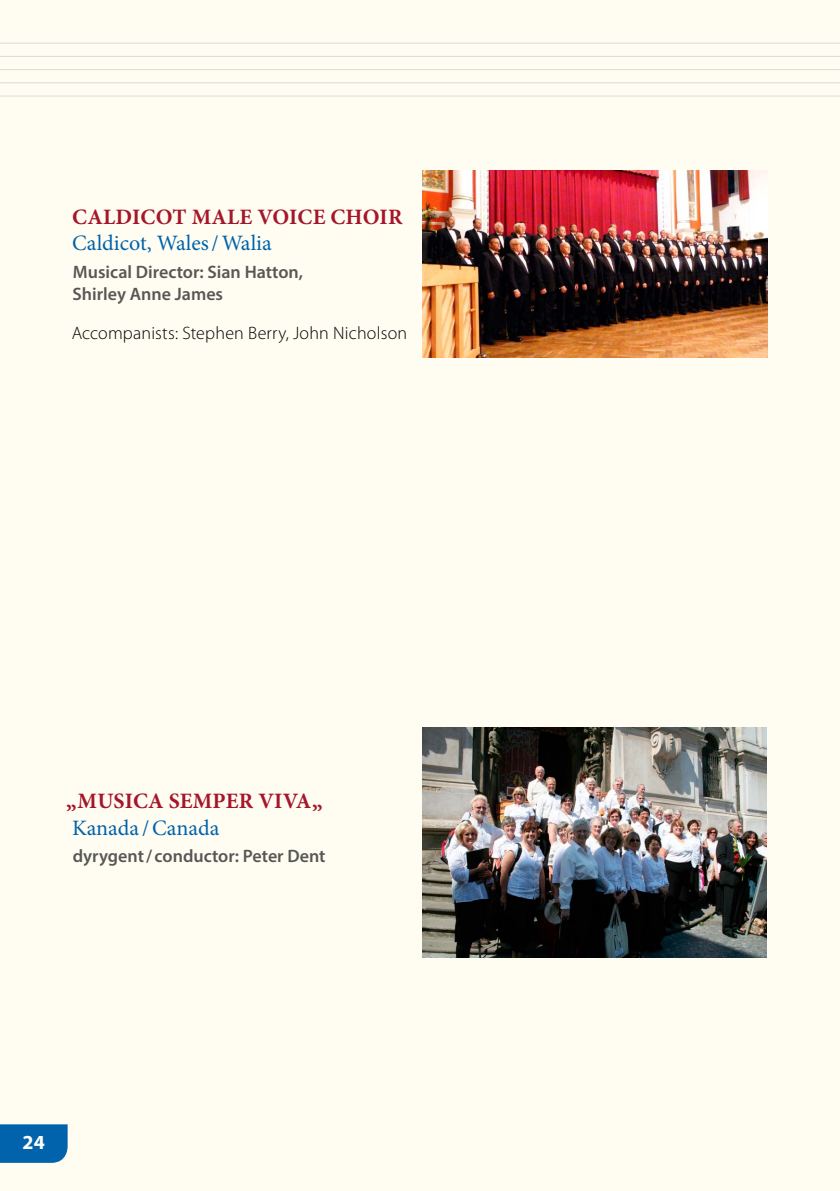
<style>
.page{position:relative;width:840px;height:1191px;background:#fff}
.page>*{position:absolute;margin:0;border:0;box-sizing:border-box;transform-origin:0 0}
.t1{font:700 22px "Minion Pro";letter-spacing:.04em;color:#a5162a}
.t2{font:22px "Minion Pro";color:#0063ac}
.t3{font:700 20px "Myriad Pro";color:#fff}
.t4{font:600 18px/22px "Myriad Pro";color:#575756}
.t5{font:300 18px "Myriad Pro";letter-spacing:.01em;color:#000}
</style>
<div class="page">
<div style="left:0;top:0;width:839px;height:1191px;background:#fffdf1"></div>
<div style="left:0;top:1124px;width:68px;height:38px;background:#0063ac"></div>
<hr style="left:0;top:96px;width:839px;height:1px;background:#dadada">
<hr style="left:0;top:82px;width:839px;height:1px;background:#dadada">
<hr style="left:0;top:69px;width:839px;height:1px;background:#dadada">
<hr style="left:0;top:56px;width:839px;height:1px;background:#dadada">
<hr style="left:0;top:43px;width:839px;height:1px;background:#dadada">
<img style="left:422px;top:728px;width:344px;height:229px">
<img style="left:422px;top:170px;width:345px;height:188px">
<p class="t1" style="left:72px;top:201px;width:85px">CALDICOT</p>
<p class="t1" style="left:191px;top:201px;width:211px">MALE VOICE CHOIR</p>
<p class="t2" style="left:72px;top:228px;width:201px">Caldicot, Wales/ Walia</p>
<p class="t4" style="left:73px;top:260px;width:232px">Musical Director: Sian Hatton,<br>Shirley Anne James</p>
<p class="t5" style="left:72px;top:322px;width:337px">Accompanists: Stephen Berry, John Nicholson</p>
<p class="t1" style="left:66px;top:785px;width:161px">„MUSICA SEMPER</p>
<p class="t1" style="left:258px;top:785px;width:65px">VIVA„</p>
<p class="t2" style="left:72px;top:812px;width:149px">Kanada /Canada</p>
<p class="t4" style="left:73px;top:844px;width:254px">dyrygent/ conductor: Peter Dent</p>
<p class="t3" style="left:23px;top:1129px;width:24px">24</p>
</div>
